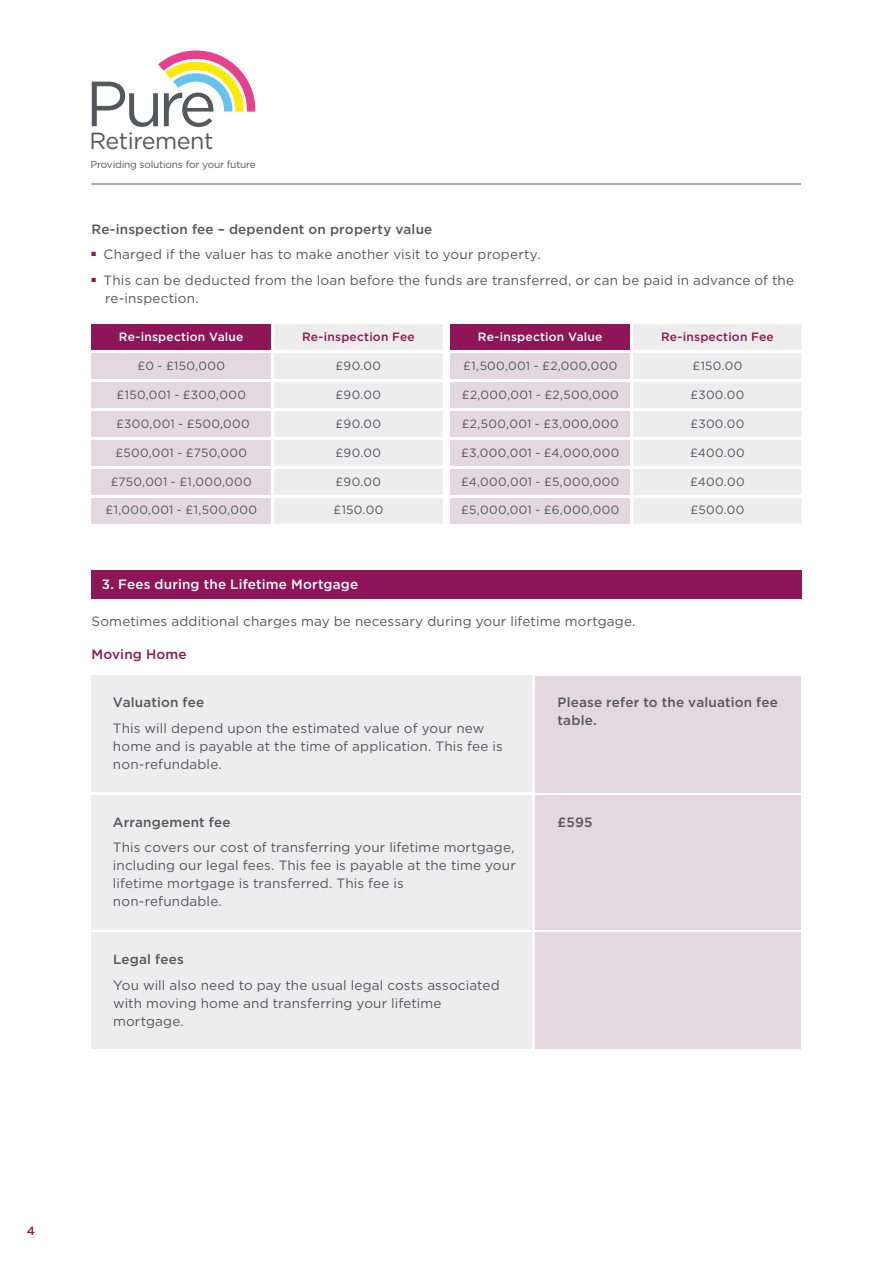
<style>
.page{position:relative;width:893px;height:1263px;background:#fff}
.page>*{position:absolute;margin:0;border:0;box-sizing:border-box;transform-origin:0 0}
.t1{font:23.25px "Gotham";letter-spacing:-.02em;color:#55575c}
.t2{font:13.5px/18px "Gotham";letter-spacing:.01em;color:#55575c}
.t3{font:500 13.5px/18px "Gotham";letter-spacing:.015em;color:#55575c}
.t4{font:500 13.5px "Gotham";letter-spacing:.01em;color:#fff}
.t5{font:500 13.5px "Gotham";letter-spacing:.015em;color:#8e1558}
.t6{font:12px "Gotham";letter-spacing:.035em;color:#55575c}
.t7{font:500 12px "Gotham";letter-spacing:.02em;color:#fff}
.t8{font:500 12px "Gotham";letter-spacing:.02em;color:#8e1558}
.t9{font:10.2px "Gotham";letter-spacing:-.02em;color:#55575c}
</style>
<div class="page">
<div style="left:91px;top:570px;width:711px;height:29px;background:#8e1558"></div>
<div style="left:274px;top:324px;width:169px;height:26px;background:#ededed"></div>
<div style="left:91px;top:324px;width:180px;height:26px;background:#8e1558"></div>
<div style="left:274px;top:353px;width:169px;height:26px;background:#ededed"></div>
<div style="left:91px;top:353px;width:180px;height:26px;background:#e3d8df"></div>
<div style="left:274px;top:382px;width:169px;height:26px;background:#ededed"></div>
<div style="left:91px;top:382px;width:180px;height:26px;background:#e3d8df"></div>
<div style="left:274px;top:411px;width:169px;height:26px;background:#ededed"></div>
<div style="left:91px;top:411px;width:180px;height:26px;background:#e3d8df"></div>
<div style="left:274px;top:440px;width:169px;height:26px;background:#ededed"></div>
<div style="left:91px;top:440px;width:180px;height:26px;background:#e3d8df"></div>
<div style="left:274px;top:469px;width:169px;height:26px;background:#ededed"></div>
<div style="left:91px;top:469px;width:180px;height:26px;background:#e3d8df"></div>
<div style="left:274px;top:498px;width:169px;height:26px;background:#ededed"></div>
<div style="left:91px;top:498px;width:180px;height:26px;background:#e3d8df"></div>
<div style="left:633px;top:324px;width:169px;height:26px;background:#ededed"></div>
<div style="left:450px;top:324px;width:180px;height:26px;background:#8e1558"></div>
<div style="left:633px;top:353px;width:169px;height:26px;background:#ededed"></div>
<div style="left:450px;top:353px;width:180px;height:26px;background:#e3d8df"></div>
<div style="left:633px;top:382px;width:169px;height:26px;background:#ededed"></div>
<div style="left:450px;top:382px;width:180px;height:26px;background:#e3d8df"></div>
<div style="left:633px;top:411px;width:169px;height:26px;background:#ededed"></div>
<div style="left:450px;top:411px;width:180px;height:26px;background:#e3d8df"></div>
<div style="left:633px;top:440px;width:169px;height:26px;background:#ededed"></div>
<div style="left:450px;top:440px;width:180px;height:26px;background:#e3d8df"></div>
<div style="left:633px;top:469px;width:169px;height:26px;background:#ededed"></div>
<div style="left:450px;top:469px;width:180px;height:26px;background:#e3d8df"></div>
<div style="left:633px;top:498px;width:169px;height:26px;background:#ededed"></div>
<div style="left:450px;top:498px;width:180px;height:26px;background:#e3d8df"></div>
<hr style="left:91px;top:184px;width:710px;height:1px;background:#55575c">
<svg style="left:92px;top:50px;width:163px;height:77px"></svg>
<div style="left:536px;top:676px;width:265px;height:116px;background:#e3d8df"></div>
<div style="left:91px;top:676px;width:441px;height:116px;background:#ededed"></div>
<div style="left:536px;top:933px;width:265px;height:116px;background:#e3d8df"></div>
<div style="left:91px;top:933px;width:441px;height:116px;background:#ededed"></div>
<div style="left:536px;top:795px;width:265px;height:134px;background:#e3d8df"></div>
<div style="left:91px;top:795px;width:441px;height:134px;background:#ededed"></div>
<h1 class="t1" style="left:89px;top:126px;width:126px">Retirement</h1>
<p class="t9" style="left:91px;top:158px;width:167px">Providing solutions for your future</p>
<p class="t3" style="left:91px;top:220px;width:342px">Re-inspection fee – dependent on property value</p>
<p class="t2" style="left:91px;top:245px;width:451px"><sup>■</sup> Charged if the valuer has to make another visit to your property.</p>
<p class="t2" style="left:105px;top:271px;width:691px;text-indent:-14px"><sup>■</sup> This can be deducted from the loan before the funds are transferred, or can be paid in advance of the re-inspection.</p>
<p class="t7" style="left:119px;top:329px;width:126px">Re-inspection Value</p>
<p class="t8" style="left:302px;top:329px;width:114px">Re-inspection Fee</p>
<p class="t6" style="left:138px;top:358px;width:89px">£0 - £150,000</p>
<p class="t6" style="left:117px;top:387px;width:131px">£150,001 - £300,000</p>
<p class="t6" style="left:116px;top:416px;width:135px">£300,001 - £500,000</p>
<p class="t6" style="left:115px;top:445px;width:133px">£500,001 - £750,000</p>
<p class="t6" style="left:111px;top:474px;width:143px">£750,001 - £1,000,000</p>
<p class="t6" style="left:106px;top:502px;width:153px">£1,000,001 - £1,500,000</p>
<p class="t6" style="left:336px;top:358px;width:47px">£90.00</p>
<p class="t6" style="left:336px;top:387px;width:47px">£90.00</p>
<p class="t6" style="left:336px;top:416px;width:47px">£90.00</p>
<p class="t6" style="left:336px;top:445px;width:47px">£90.00</p>
<p class="t6" style="left:336px;top:474px;width:47px">£90.00</p>
<p class="t6" style="left:333px;top:502px;width:51px">£150.00</p>
<p class="t4" style="left:102px;top:576px;width:258px">3. Fees during the Lifetime Mortgage</p>
<p class="t7" style="left:478px;top:329px;width:126px">Re-inspection Value</p>
<p class="t8" style="left:661px;top:329px;width:114px">Re-inspection Fee</p>
<p class="t6" style="left:463px;top:358px;width:156px">£1,500,001 - £2,000,000</p>
<p class="t6" style="left:462px;top:387px;width:158px">£2,000,001 - £2,500,000</p>
<p class="t6" style="left:462px;top:416px;width:158px">£2,500,001 - £3,000,000</p>
<p class="t6" style="left:461px;top:445px;width:160px">£3,000,001 - £4,000,000</p>
<p class="t6" style="left:461px;top:474px;width:160px">£4,000,001 - £5,000,000</p>
<p class="t6" style="left:461px;top:502px;width:160px">£5,000,001 - £6,000,000</p>
<p class="t6" style="left:692px;top:358px;width:51px">£150.00</p>
<p class="t6" style="left:690px;top:387px;width:56px">£300.00</p>
<p class="t6" style="left:690px;top:416px;width:56px">£300.00</p>
<p class="t6" style="left:690px;top:445px;width:56px">£400.00</p>
<p class="t6" style="left:690px;top:474px;width:56px">£400.00</p>
<p class="t6" style="left:690px;top:502px;width:56px">£500.00</p>
<p class="t2" style="left:92px;top:612px;width:546px">Sometimes additional charges may be necessary during your lifetime mortgage.</p>
<p class="t5" style="left:92px;top:646px;width:97px">Moving Home</p>
<p class="t3" style="left:113px;top:693px;width:93px">Valuation fee</p>
<p class="t2" style="left:113px;top:719px;width:391px">This will depend upon the estimated value of your new home and is payable at the time of application. This fee is non-refundable.</p>
<p class="t3" style="left:113px;top:813px;width:119px">Arrangement fee</p>
<p class="t2" style="left:113px;top:838px;width:404px">This covers our cost of transferring your lifetime mortgage, including our legal fees. This fee is payable at the time your lifetime mortgage is transferred. This fee is non-refundable.</p>
<p class="t3" style="left:113px;top:950px;width:72px">Legal fees</p>
<p class="t2" style="left:113px;top:975px;width:388px">You will also need to pay the usual legal costs associated with moving home and transferring your lifetime mortgage.</p>
<p class="t3" style="left:558px;top:693px;width:222px">Please refer to the valuation fee table.</p>
<p class="t3" style="left:558px;top:813px;width:36px">£595</p>
<p class="t8" style="left:27px;top:1223px;width:10px">4</p>
</div>
